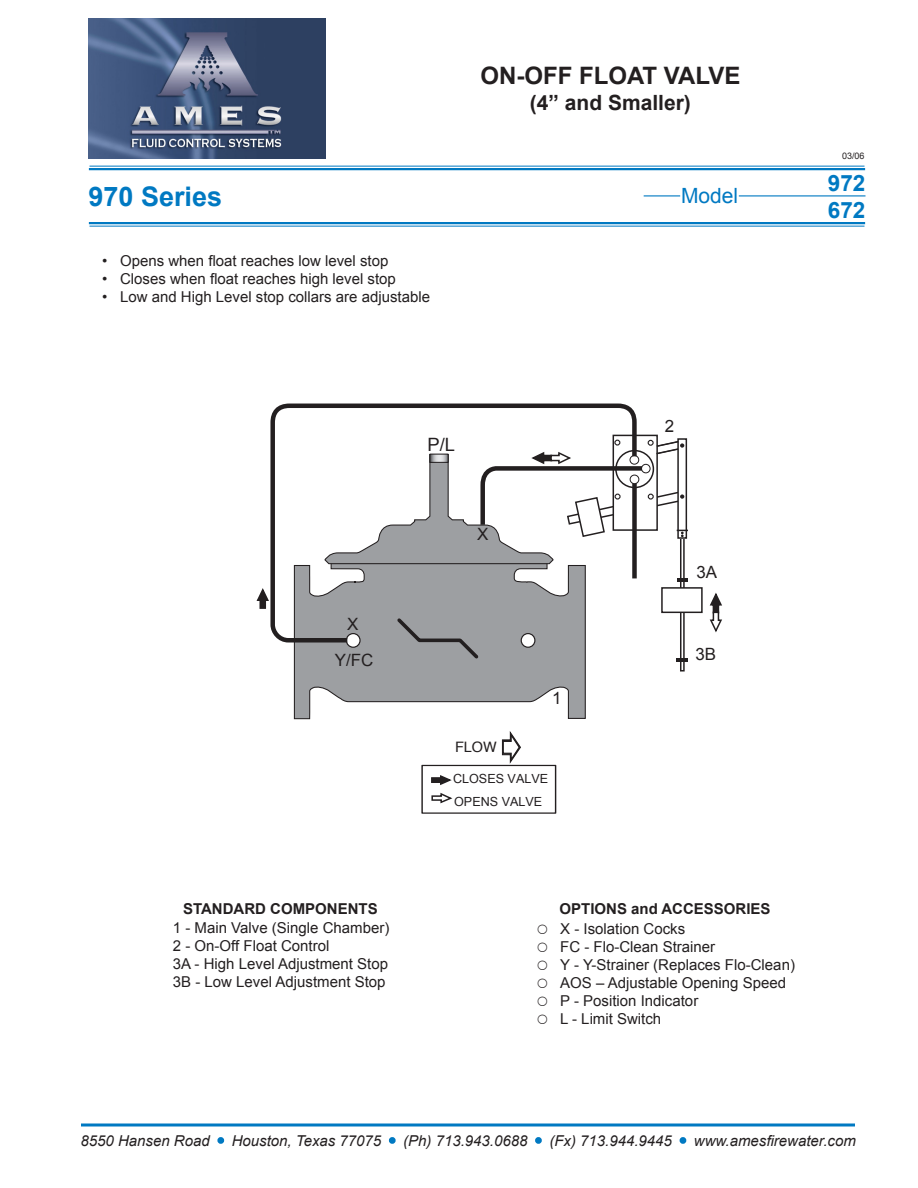
<style>
.page{position:relative;width:918px;height:1188px;background:#fff}
.page>*{position:absolute;margin:0;border:0;box-sizing:border-box;transform-origin:0 0}
.t1{font:700 27px "Arial";color:#0079c2}
.t2{font:700 24px "Arial";color:#231f20}
.t3{font:700 22.5px "Arial";color:#0079c2}
.t4{font:700 21px "Arial";color:#231f20}
.t5{font:21px "Arial";color:#0079c2}
.t6{font:18.3px "Arial";color:#231f20}
.t7{font:16.95px "Arial";color:#231f20}
._5__Options___Access{font:15px "Arial";color:#231f20}
._3__Bullets__TEXT_ON{font:15px/18px "Arial";color:#231f20;text-align:justify}
._4__Standard_Compone{font:15px "Arial";color:#231f20}
.t8{font:italic 15px "Arial";color:#231f20}
.t9{font:700 15px "Arial";color:#231f20}
.t10{font:15px/18px "Apple Symbols";color:#231f20;text-align:justify}
.t11{font:14.4px "Helvetica";color:#231f20}
.t12{font:12.6px/22.4px "Arial";color:#231f20}
.t13{font:9px "Arial";color:#231f20}
.s1{color:#0079c2}
</style>
<div class="page">
<hr style="left:90px;top:166px;width:774px;height:1px;background:#0079c2">
<hr style="left:90px;top:168px;width:774px;height:2px;background:#0079c2">
<hr style="left:81px;top:1124px;width:774px;height:2px;background:#0079c2">
<hr style="left:90px;top:222px;width:774px;height:2px;background:#0079c2">
<hr style="left:90px;top:226px;width:774px;height:1px;background:#0079c2">
<img style="left:89px;top:18px;width:236px;height:140px">
<hr style="left:739px;top:195px;width:127px;height:1px;background:#0079c2">
<hr style="left:644px;top:195px;width:36px;height:1px;background:#0079c2">
<svg style="left:217px;top:1137px;width:8px;height:7px"></svg>
<svg style="left:388px;top:1137px;width:8px;height:7px"></svg>
<svg style="left:535px;top:1137px;width:7px;height:7px"></svg>
<svg style="left:679px;top:1137px;width:8px;height:7px"></svg>
<svg style="left:293px;top:645px;width:293px;height:75px"></svg>
<svg style="left:394px;top:645px;width:88px;height:17px"></svg>
<div style="left:680px;top:537px;width:5px;height:135px;border:2px solid #231f20"></div>
<div style="left:677px;top:438px;width:10px;height:101px;border:2px solid #231f20"></div>
<svg style="left:677px;top:659px;width:11px;height:3px"></svg>
<div style="left:662px;top:588px;width:40px;height:24px;background:#fff"></div>
<div style="left:661px;top:587px;width:42px;height:26px;border:2px solid #231f20"></div>
<svg style="left:677px;top:578px;width:10px;height:3px"></svg>
<svg style="left:639px;top:440px;width:49px;height:125px"></svg>
<svg style="left:709px;top:592px;width:13px;height:41px"></svg>
<svg style="left:421px;top:732px;width:135px;height:82px"></svg>
<svg style="left:256px;top:588px;width:12px;height:21px"></svg>
<div style="left:521px;top:633px;width:14px;height:15px;border:1px solid #231f20;border-radius:50%"></div>
<div style="left:346px;top:633px;width:15px;height:15px;border:1px solid #231f20;border-radius:50%"></div>
<svg style="left:268px;top:403px;width:371px;height:242px"></svg>
<p class="t2" style="left:480px;top:62px;width:261px">ON-OFF FLOAT VALVE</p>
<p class="t4" style="left:530px;top:90px;width:163px">(4” and Smaller)</p>
<p class="t1" style="left:88px;top:181px;width:135px">970 Series</p>
<p class="t5" style="left:681px;top:184px;width:59px">Model</p>
<p class="_3__Bullets__TEXT_ON" style="left:102px;top:252px;width:7px">• • •</p>
<p class="_3__Bullets__TEXT_ON" style="left:120px;top:252px;width:270px">Opens when float reaches low level stop</p>
<p class="_3__Bullets__TEXT_ON" style="left:120px;top:270px;width:277px">Closes when float reaches high level stop</p>
<p class="_3__Bullets__TEXT_ON" style="left:120px;top:288px;width:312px">Low and High Level stop collars are adjustable</p>
<p class="t13" style="left:842px;top:151px;width:24px">03/06</p>
<p class="t3" style="left:828px;top:170px;width:39px">972</p>
<p class="t3" style="left:828px;top:197px;width:39px">672</p>
<p class="t7" style="left:347px;top:614px;width:13px">X</p>
<p class="t7" style="left:335px;top:650px;width:40px">Y/FC</p>
<p class="t6" style="left:427px;top:434px;width:29px">P/L</p>
<p class="t7" style="left:477px;top:524px;width:13px">X</p>
<p class="t11" style="left:455px;top:737px;width:43px">FLOW</p>
<p class="t7" style="left:552px;top:688px;width:11px">1</p>
<p class="t12" style="left:453px;top:768px;width:97px">CLOSES VALVE<br>OPENS VALVE</p>
<p class="t7" style="left:665px;top:416px;width:11px">2</p>
<p class="t7" style="left:697px;top:563px;width:22px">3A</p>
<p class="t7" style="left:695px;top:645px;width:22px">3B</p>
<p class="t9" style="left:183px;top:900px;width:196px">STANDARD COMPONENTS</p>
<p class="t9" style="left:560px;top:900px;width:213px">OPTIONS and ACCESSORIES</p>
<p class="_4__Standard_Compone" style="left:173px;top:920px;width:218px">1 - Main Valve (Single Chamber)</p>
<p class="_4__Standard_Compone" style="left:173px;top:938px;width:158px">2 - On-Off Float Control</p>
<p class="_4__Standard_Compone" style="left:173px;top:956px;width:217px">3A - High Level Adjustment Stop</p>
<p class="_4__Standard_Compone" style="left:173px;top:974px;width:214px">3B - Low Level Adjustment Stop</p>
<p class="t10" style="left:536px;top:920px;width:14px">○ ○ ○ ○ ○ ○</p>
<p class="_5__Options___Access" style="left:560px;top:921px;width:127px">X - Isolation Cocks</p>
<p class="_5__Options___Access" style="left:560px;top:939px;width:157px">FC - Flo-Clean Strainer</p>
<p class="_5__Options___Access" style="left:560px;top:957px;width:236px">Y - Y-Strainer (Replaces Flo-Clean)</p>
<p class="_5__Options___Access" style="left:560px;top:975px;width:227px">AOS – Adjustable Opening Speed</p>
<p class="_5__Options___Access" style="left:560px;top:993px;width:140px">P - Position Indicator</p>
<p class="_5__Options___Access" style="left:560px;top:1011px;width:103px">L - Limit Switch</p>
<p class="t8" style="left:81px;top:1132px;width:777px">8550 Hansen Road <span class="s1">•</span> Houston, Texas 77075 <span class="s1">•</span> (Ph) 713.943.0688 <span class="s1">•</span> (Fx) 713.944.9445 <span class="s1">•</span> www.amesfirewater.com</p>
</div>
